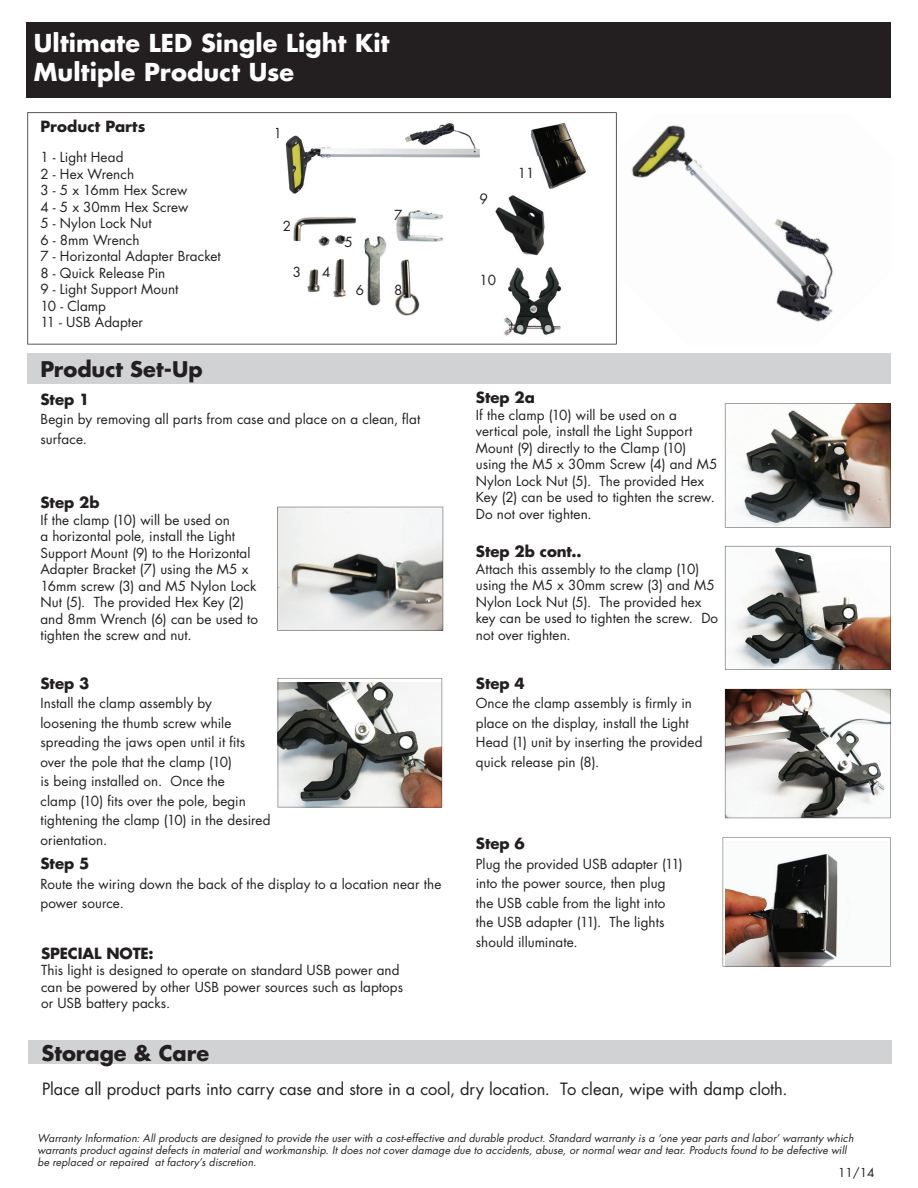
<style>
.page{position:relative;width:918px;height:1188px;background:#fff}
.page>*{position:absolute;margin:0;border:0;box-sizing:border-box;transform-origin:0 0}
.t1{font:700 24px/28.8px "Futura";letter-spacing:.005em;color:#fff}
.t2{font:700 21px "Futura";color:#231f20}
.t3{font:16.5px "Futura";color:#231f20}
.t4{font:700 15px "Futura";letter-spacing:-.005em;color:#231f20}
.t5{font:13.5px/16.5px "Futura";letter-spacing:.005em;color:#231f20}
.t6{font:12px "Futura";color:#231f20}
.t7{font:italic 10.5px/12px "Futura";letter-spacing:.015em;color:#231f20}
</style>
<div class="page">
<div style="left:27px;top:22px;width:864px;height:75px;background:#231f20"></div>
<svg style="left:27px;top:112px;width:590px;height:233px"></svg>
<img style="left:529px;top:123px;width:62px;height:68px">
<img style="left:491px;top:194px;width:62px;height:62px">
<img style="left:278px;top:199px;width:176px;height:129px">
<div style="left:27px;top:354px;width:864px;height:30px;background:#d1d2d4"></div>
<svg style="left:725px;top:404px;width:166px;height:123px"></svg>
<svg style="left:725px;top:546px;width:166px;height:124px"></svg>
<svg style="left:277px;top:507px;width:166px;height:124px"></svg>
<img style="left:631px;top:125px;width:202px;height:197px">
<div style="left:28px;top:1041px;width:864px;height:23px;background:#d1d2d4"></div>
<svg style="left:278px;top:678px;width:164px;height:129px"></svg>
<svg style="left:725px;top:689px;width:166px;height:129px"></svg>
<svg style="left:723px;top:837px;width:168px;height:130px"></svg>
<img style="left:260px;top:118px;width:234px;height:79px">
<svg style="left:276px;top:128px;width:2px;height:10px"></svg>
<svg style="left:480px;top:193px;width:14px;height:4px"></svg>
<h1 class="t1" style="left:34px;top:28px;width:357px">Ultimate LED Single Light Kit<br>Multiple Product Use</h1>
<p class="t4" style="left:40px;top:116px;width:106px">Product Parts</p>
<p class="t5" style="left:40px;top:149px;width:182px">1 - Light Head<br>2 - Hex Wrench<br>3 - 5 x 16mm Hex Screw<br>4 - 5 x 30mm Hex Screw<br>5 - Nylon Lock Nut<br>6 - 8mm Wrench<br>7 - Horizontal Adapter Bracket<br>8 - Quick Release Pin<br>9 - Light Support Mount<br>10 - Clamp<br>11 - USB Adapter</p>
<p class="t5" style="left:283px;top:218px;width:10px">2</p>
<p class="t5" style="left:293px;top:263px;width:10px">3</p>
<p class="t5" style="left:322px;top:263px;width:10px">4</p>
<p class="t5" style="left:345px;top:233px;width:10px">5</p>
<p class="t5" style="left:356px;top:282px;width:10px">6</p>
<p class="t5" style="left:394px;top:207px;width:10px">7</p>
<p class="t5" style="left:394px;top:282px;width:10px">8</p>
<h2 class="t2" style="left:40px;top:355px;width:164px">Product Set-Up</h2>
<p class="t4" style="left:40px;top:389px;width:51px">Step 1</p>
<p class="t5" style="left:40px;top:409px;width:381px;line-height:19.5px">Begin by removing all parts from case and place on a clean, flat surface.</p>
<p class="t4" style="left:40px;top:492px;width:61px">Step 2b</p>
<p class="t5" style="left:40px;top:511px;width:219px">If the clamp (10) will be used on<br>a horizontal pole, install the Light<br>Support Mount (9) to the Horizontal<br>Adapter Bracket (7) using the M5 x<br>16mm screw (3) and M5 Nylon Lock<br>Nut (5). The provided Hex Key (2) and 8mm Wrench (6) can be used to tighten the screw and nut.</p>
<p class="t4" style="left:40px;top:673px;width:51px">Step 3</p>
<p class="t5" style="left:40px;top:693px;width:232px;line-height:19.5px">Install the clamp assembly by loosening the thumb screw while spreading the jaws open until it fits over the pole that the clamp (10)<br>is being installed on. Once the<br>clamp (10) fits over the pole, begin tightening the clamp (10) in the desired orientation.</p>
<p class="t4" style="left:40px;top:853px;width:51px">Step 5</p>
<p class="t5" style="left:40px;top:874px;width:402px;line-height:19.5px">Route the wiring down the back of the display to a location near the power source.</p>
<p class="t4" style="left:41px;top:943px;width:114px">SPECIAL NOTE:</p>
<p class="t5" style="left:41px;top:962px;width:364px">This light is designed to operate on standard USB power and can be powered by other USB power sources such as laptops or USB battery packs.</p>
<p class="t5" style="left:480px;top:190px;width:10px">9</p>
<p class="t5" style="left:518px;top:165px;width:18px">11</p>
<p class="t5" style="left:480px;top:271px;width:18px">10</p>
<p class="t4" style="left:476px;top:387px;width:61px">Step 2a</p>
<p class="t5" style="left:476px;top:406px;width:243px">If the clamp (10) will be used on a vertical pole, install the Light Support Mount (9) directly to the Clamp (10) using the M5 x 30mm Screw (4) and M5<br>Nylon Lock Nut (5). The provided Hex Key (2) can be used to tighten the screw.<br>Do not over tighten.</p>
<p class="t4" style="left:476px;top:541px;width:107px">Step 2b cont..</p>
<p class="t5" style="left:476px;top:560px;width:244px">Attach this assembly to the clamp (10) using the M5 x 30mm screw (3) and M5<br>Nylon Lock Nut (5). The provided hex key can be used to tighten the screw. Do not over tighten.</p>
<p class="t4" style="left:476px;top:673px;width:51px">Step 4</p>
<p class="t5" style="left:476px;top:693px;width:228px;line-height:19.5px">Once the clamp assembly is firmly in place on the display, install the Light Head (1) unit by inserting the provided quick release pin (8).</p>
<p class="t4" style="left:476px;top:833px;width:51px">Step 6</p>
<p class="t5" style="left:476px;top:854px;width:208px;line-height:19.5px">Plug the provided USB adapter (11) into the power source, then plug the USB cable from the light into the USB adapter (11). The lights should illuminate.</p>
<h2 class="t2" style="left:42px;top:1038px;width:169px">Storage &amp; Care</h2>
<p class="t3" style="left:42px;top:1078px;width:747px">Place all product parts into carry case and store in a cool, dry location. To clean, wipe with damp cloth.</p>
<p class="t7" style="left:38px;top:1132px;width:818px">Warranty Information: All products are designed to provide the user with a cost-effective and durable product. Standard warranty is a ‘one year parts and labor’ warranty which warrants product against defects in material and workmanship. It does not cover damage due to accidents, abuse, or normal wear and tear. Products found to be defective will be replaced or repaired at factory’s discretion.</p>
<p class="t6" style="left:838px;top:1164px;width:38px">11/14</p>
</div>
